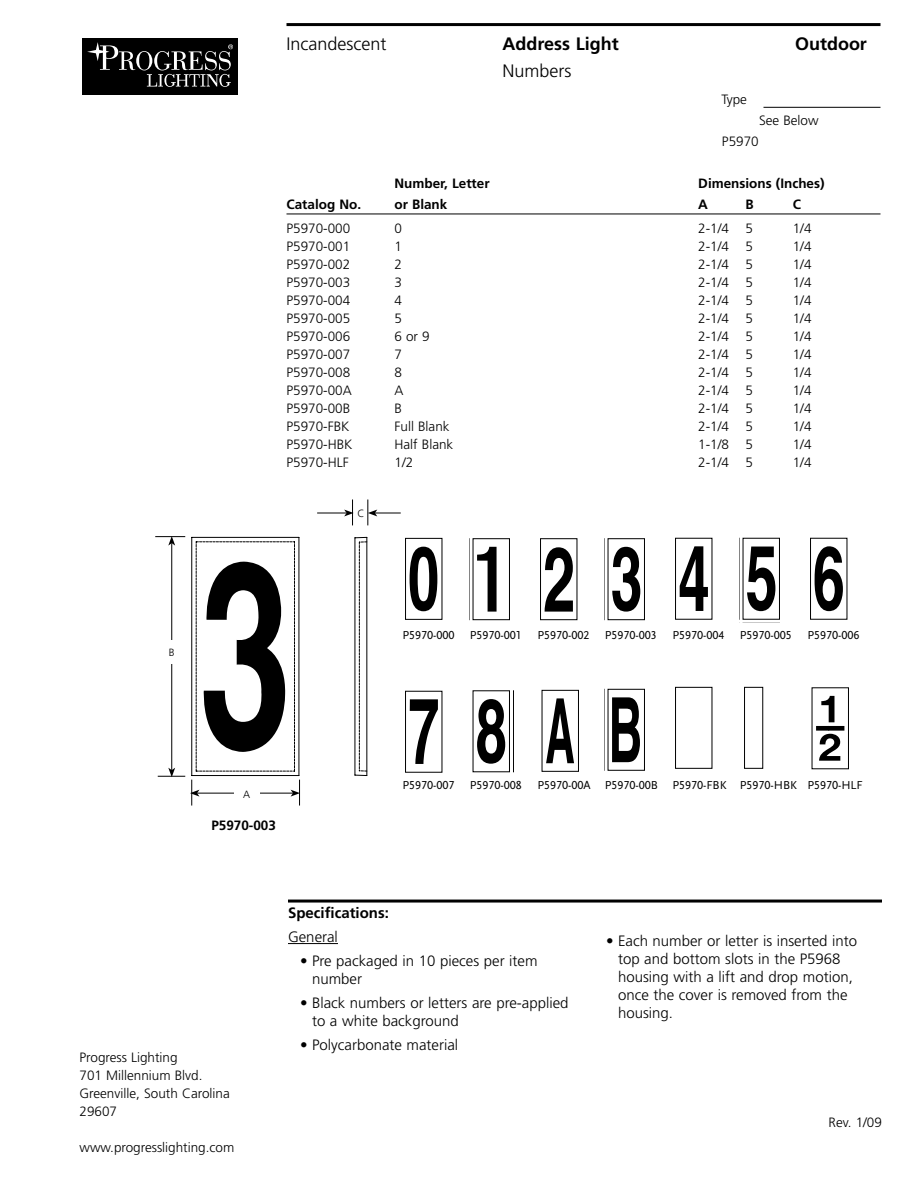
<style>
.page{position:relative;width:918px;height:1188px;background:#fff}
.page>*{position:absolute;margin:0;border:0;box-sizing:border-box;transform-origin:0 0}
.t1{font:300 18px "Frutiger";color:#000}
.t2{font:700 18px "Frutiger";color:#000}
.t3{font:300 15px/18px "Frutiger";color:#000}
.t4{font:700 15px "Frutiger";color:#000}
.t5{font:300 13.5px "Frutiger";color:#000}
.t6{font:300 13.5px/18px "Frutiger LT Std";color:#000}
.t7{font:700 13.5px "Frutiger";color:#000}
.t8{font:12px "Scala Sans Caps";color:#000}
.t9{font:300 10.5px "Frutiger";color:#000}
</style>
<div class="page">
<div style="left:82px;top:38px;width:156px;height:57px;background:#000"></div>
<svg style="left:136px;top:51px;width:16px;height:19px"></svg>
<div style="left:139px;top:52px;width:10px;height:18px;background:#000;border-radius:50%"></div>
<svg style="left:87px;top:42px;width:49px;height:28px"></svg>
<svg style="left:147px;top:44px;width:86px;height:43px"></svg>
<hr style="left:286px;top:23px;width:594px;height:3px;background:#000">
<hr style="left:764px;top:107px;width:116px;height:1px;background:#000">
<hr style="left:286px;top:214px;width:594px;height:1px;background:#000">
<hr style="left:288px;top:900px;width:594px;height:3px;background:#000">
<hr style="left:288px;top:943px;width:50px;height:1px;background:#000">
<hr style="left:367px;top:537px;width:1px;height:239px;background:#000">
<svg style="left:355px;top:537px;width:12px;height:239px"></svg>
<svg style="left:367px;top:500px;width:34px;height:25px"></svg>
<hr style="left:317px;top:513px;width:30px;height:1px;background:#000">
<svg style="left:344px;top:500px;width:10px;height:25px"></svg>
<hr style="left:155px;top:536px;width:30px;height:1px;background:#000">
<svg style="left:158px;top:536px;width:142px;height:270px"></svg>
<div style="left:159px;top:640px;width:26px;height:24px;background:#fff"></div>
<svg style="left:405px;top:538px;width:38px;height:82px"></svg>
<svg style="left:472px;top:538px;width:38px;height:83px"></svg>
<svg style="left:540px;top:538px;width:38px;height:83px"></svg>
<svg style="left:607px;top:538px;width:38px;height:83px"></svg>
<svg style="left:675px;top:537px;width:38px;height:83px"></svg>
<svg style="left:810px;top:537px;width:38px;height:83px"></svg>
<svg style="left:405px;top:690px;width:37px;height:83px"></svg>
<svg style="left:473px;top:690px;width:37px;height:83px"></svg>
<svg style="left:541px;top:689px;width:38px;height:83px"></svg>
<svg style="left:607px;top:688px;width:38px;height:83px"></svg>
<svg style="left:742px;top:537px;width:38px;height:83px"></svg>
<svg style="left:675px;top:686px;width:38px;height:83px"></svg>
<svg style="left:744px;top:686px;width:20px;height:83px"></svg>
<svg style="left:811px;top:687px;width:38px;height:83px"></svg>
<p class="t9" style="left:169px;top:646px;width:7px">B</p>
<h1 class="t1" style="left:286px;top:34px;width:102px">Incandescent</h1>
<h1 class="t2" style="left:502px;top:33px;width:118px">Address Light</h1>
<h1 class="t2" style="left:795px;top:33px;width:74px">Outdoor</h1>
<h1 class="t1" style="left:502px;top:61px;width:71px">Numbers</h1>
<p class="t5" style="left:722px;top:92px;width:27px">Type</p>
<p class="t5" style="left:759px;top:113px;width:61px">See Below</p>
<p class="t5" style="left:722px;top:134px;width:38px">P5970</p>
<p class="t7" style="left:395px;top:175px;width:97px">Number, Letter</p>
<p class="t7" style="left:698px;top:175px;width:128px">Dimensions (Inches)</p>
<p class="t7" style="left:287px;top:196px;width:76px">Catalog No.</p>
<p class="t7" style="left:395px;top:196px;width:54px">or Blank</p>
<p class="t7" style="left:698px;top:196px;width:11px">A</p>
<p class="t7" style="left:746px;top:196px;width:10px">B</p>
<p class="t7" style="left:793px;top:196px;width:10px">C</p>
<p class="t5" style="left:287px;top:221px;width:65px">P5970-000</p>
<p class="t5" style="left:395px;top:221px;width:9px">0</p>
<p class="t5" style="left:698px;top:221px;width:56px">2-1/4 5</p>
<p class="t5" style="left:793px;top:221px;width:20px">1/4</p>
<p class="t5" style="left:287px;top:239px;width:65px">P5970-001</p>
<p class="t5" style="left:395px;top:239px;width:9px">1</p>
<p class="t5" style="left:698px;top:239px;width:56px">2-1/4 5</p>
<p class="t5" style="left:793px;top:239px;width:20px">1/4</p>
<p class="t5" style="left:287px;top:257px;width:65px">P5970-002</p>
<p class="t5" style="left:395px;top:257px;width:9px">2</p>
<p class="t5" style="left:698px;top:257px;width:56px">2-1/4 5</p>
<p class="t5" style="left:793px;top:257px;width:20px">1/4</p>
<p class="t5" style="left:287px;top:275px;width:65px">P5970-003</p>
<p class="t5" style="left:395px;top:275px;width:9px">3</p>
<p class="t5" style="left:698px;top:275px;width:56px">2-1/4 5</p>
<p class="t5" style="left:793px;top:275px;width:20px">1/4</p>
<p class="t5" style="left:287px;top:293px;width:65px">P5970-004</p>
<p class="t5" style="left:395px;top:293px;width:9px">4</p>
<p class="t5" style="left:698px;top:293px;width:56px">2-1/4 5</p>
<p class="t5" style="left:793px;top:293px;width:20px">1/4</p>
<p class="t5" style="left:287px;top:311px;width:65px">P5970-005</p>
<p class="t5" style="left:395px;top:311px;width:9px">5</p>
<p class="t5" style="left:698px;top:311px;width:56px">2-1/4 5</p>
<p class="t5" style="left:793px;top:311px;width:20px">1/4</p>
<p class="t5" style="left:287px;top:329px;width:65px">P5970-006</p>
<p class="t5" style="left:395px;top:329px;width:37px">6 or 9</p>
<p class="t5" style="left:698px;top:329px;width:56px">2-1/4 5</p>
<p class="t5" style="left:793px;top:329px;width:20px">1/4</p>
<p class="t5" style="left:287px;top:347px;width:65px">P5970-007</p>
<p class="t5" style="left:395px;top:347px;width:9px">7</p>
<p class="t5" style="left:698px;top:347px;width:56px">2-1/4 5</p>
<p class="t5" style="left:793px;top:347px;width:20px">1/4</p>
<p class="t5" style="left:287px;top:365px;width:65px">P5970-008</p>
<p class="t5" style="left:395px;top:365px;width:9px">8</p>
<p class="t5" style="left:698px;top:365px;width:56px">2-1/4 5</p>
<p class="t5" style="left:793px;top:365px;width:20px">1/4</p>
<p class="t5" style="left:287px;top:383px;width:67px">P5970-00A</p>
<p class="t5" style="left:395px;top:383px;width:11px">A</p>
<p class="t5" style="left:698px;top:383px;width:56px">2-1/4 5</p>
<p class="t5" style="left:793px;top:383px;width:20px">1/4</p>
<p class="t5" style="left:287px;top:401px;width:65px">P5970-00B</p>
<p class="t5" style="left:395px;top:401px;width:9px">B</p>
<p class="t5" style="left:698px;top:401px;width:56px">2-1/4 5</p>
<p class="t5" style="left:793px;top:401px;width:20px">1/4</p>
<p class="t5" style="left:287px;top:419px;width:65px">P5970-FBK</p>
<p class="t5" style="left:395px;top:419px;width:57px">Full Blank</p>
<p class="t5" style="left:698px;top:419px;width:56px">2-1/4 5</p>
<p class="t5" style="left:793px;top:419px;width:20px">1/4</p>
<p class="t5" style="left:287px;top:437px;width:68px">P5970-HBK</p>
<p class="t5" style="left:395px;top:437px;width:60px">Half Blank</p>
<p class="t5" style="left:698px;top:437px;width:56px">1-1/8 5</p>
<p class="t5" style="left:793px;top:437px;width:20px">1/4</p>
<p class="t5" style="left:287px;top:455px;width:64px">P5970-HLF</p>
<p class="t5" style="left:395px;top:455px;width:20px">1/2</p>
<p class="t5" style="left:698px;top:455px;width:56px">2-1/4 5</p>
<p class="t5" style="left:793px;top:455px;width:20px">1/4</p>
<p class="t9" style="left:357px;top:508px;width:9px">C</p>
<p class="t8" style="left:402px;top:628px;width:53px">P5970-000</p>
<p class="t8" style="left:470px;top:628px;width:53px">P5970-001</p>
<p class="t8" style="left:537px;top:628px;width:53px">P5970-002</p>
<p class="t8" style="left:605px;top:628px;width:53px">P5970-003</p>
<p class="t8" style="left:672px;top:628px;width:53px">P5970-004</p>
<p class="t8" style="left:807px;top:628px;width:53px">P5970-006</p>
<p class="t8" style="left:740px;top:628px;width:53px">P5970-005</p>
<p class="t9" style="left:243px;top:788px;width:9px">A</p>
<p class="t7" style="left:211px;top:817px;width:66px">P5970-003</p>
<p class="t8" style="left:402px;top:778px;width:53px">P5970-007</p>
<p class="t8" style="left:470px;top:778px;width:53px">P5970-008</p>
<p class="t8" style="left:537px;top:778px;width:122px">P5970-00A P5970-00B</p>
<p class="t8" style="left:672px;top:778px;width:192px">P5970-FBK P5970-HBK P5970-HLF</p>
<p class="t6" style="left:80px;top:1049px;width:152px">Progress Lighting<br>701 Millennium Blvd.<br>Greenville, South Carolina<br>29607</p>
<p class="t6" style="left:80px;top:1139px;width:156px">www.progresslighting.com</p>
<p class="t4" style="left:288px;top:904px;width:102px">Specifications:</p>
<p class="t3" style="left:288px;top:928px;width:51px">General</p>
<p class="t3" style="left:312px;top:952px;width:227px;text-indent:-12px">• Pre packaged in 10 pieces per item number</p>
<p class="t3" style="left:312px;top:994px;width:258px;text-indent:-12px">• Black numbers or letters are pre-applied to a white background</p>
<p class="t3" style="left:300px;top:1036px;width:160px">• Polycarbonate material</p>
<p class="t3" style="left:618px;top:932px;width:241px;text-indent:-12px">• Each number or letter is inserted into top and bottom slots in the P5968 housing with a lift and drop motion, once the cover is removed from the housing.</p>
<p class="t5" style="left:829px;top:1114px;width:55px">Rev. 1/09</p>
</div>
